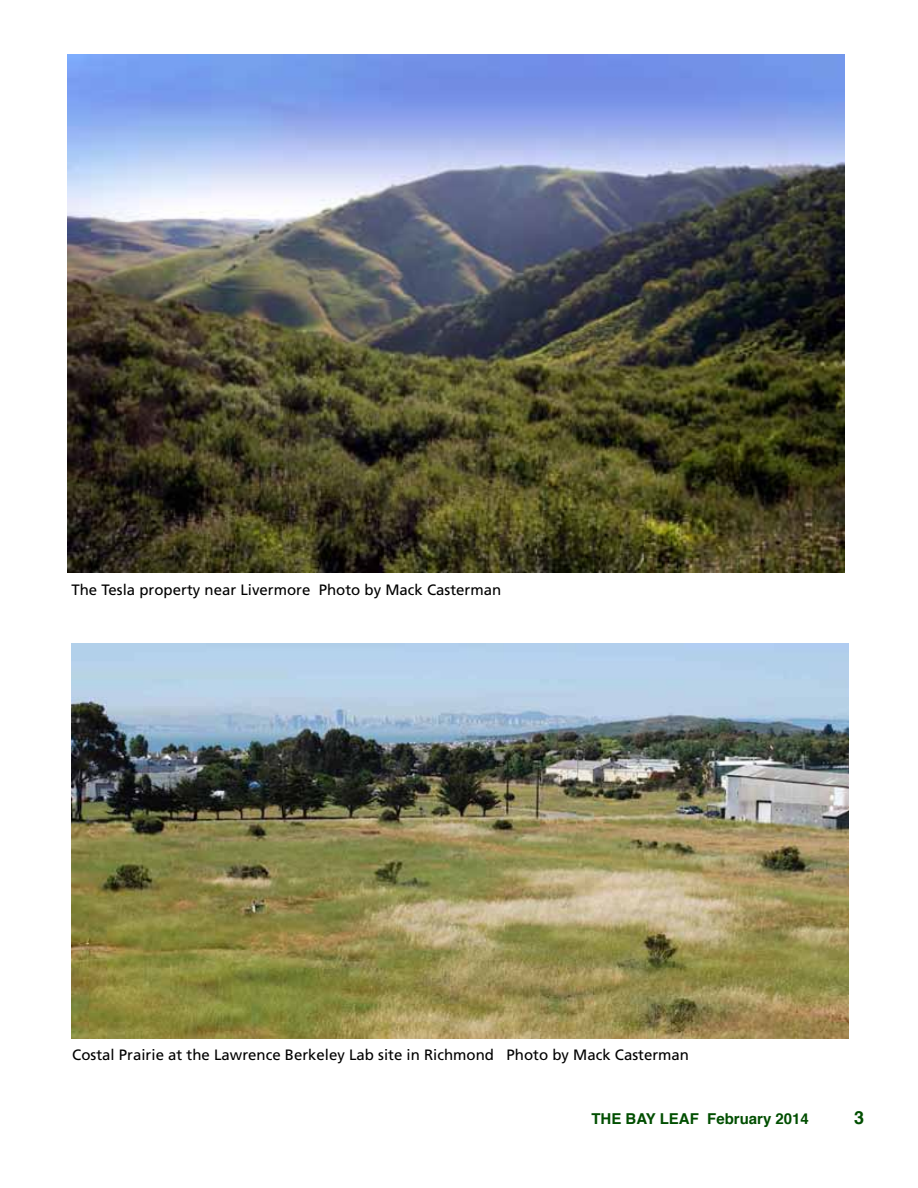
<style>
.page{position:relative;width:918px;height:1188px;background:#fff}
.page>*{position:absolute;margin:0;border:0;box-sizing:border-box;transform-origin:0 0}
.t1{font:700 18px "Helvetica";color:#004e00}
.t2{font:15px "Frutiger";color:#000}
.t3{font:700 15px "Helvetica";color:#004e00}
</style>
<div class="page">
<img style="left:68px;top:54px;width:776px;height:519px">
<img style="left:72px;top:643px;width:777px;height:396px">
<p class="t2" style="left:71px;top:581px;width:431px">The Tesla property near Livermore Photo by Mack Casterman</p>
<p class="t2" style="left:72px;top:1046px;width:618px">Costal Prairie at the Lawrence Berkeley Lab site in Richmond Photo by Mack Casterman</p>
<p class="t3" style="left:591px;top:1107px;width:219px">THE BAY LEAF February 2014</p>
<p class="t1" style="left:854px;top:1103px;width:12px">3</p>
</div>
